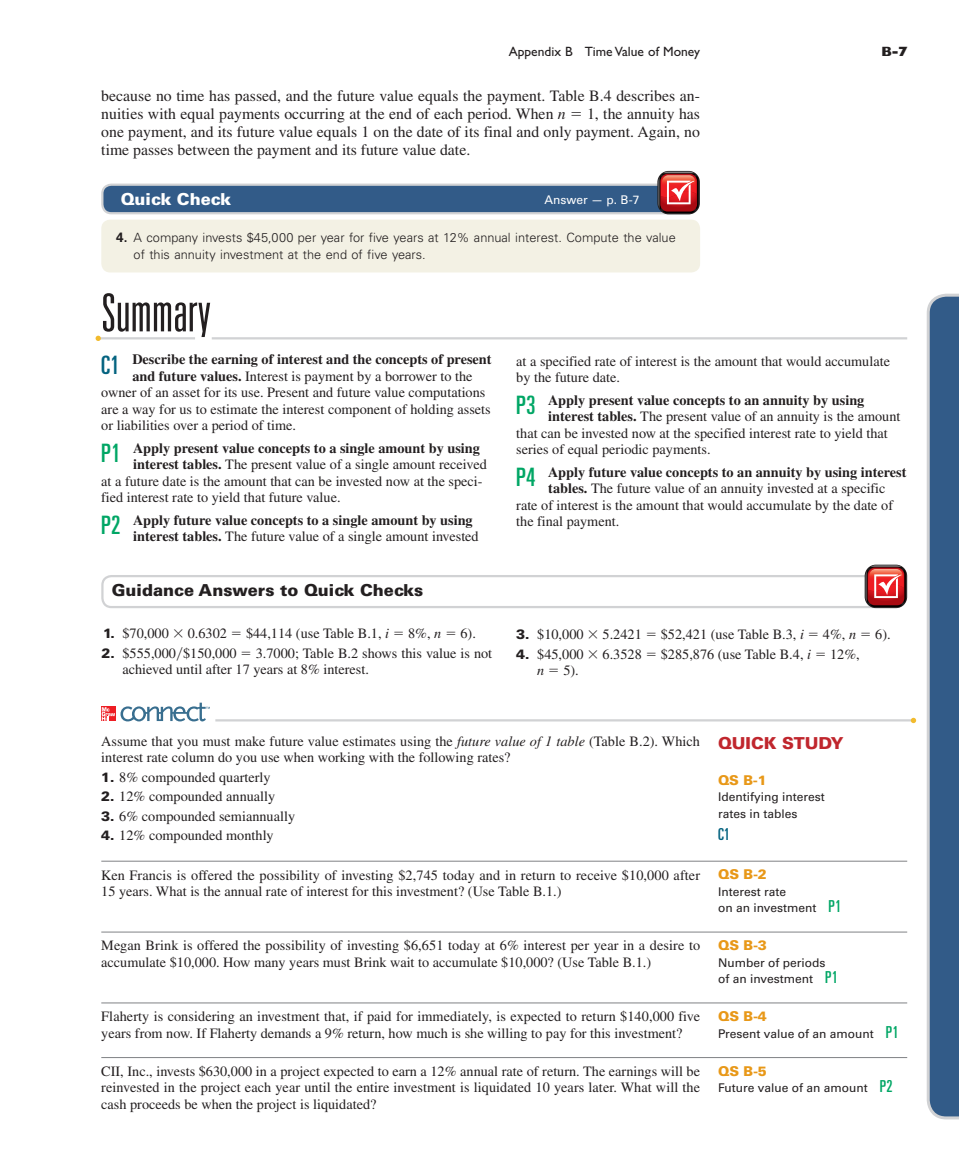
<style>
.page{position:relative;width:959px;height:1161px;background:#fff}
.page>*{position:absolute;margin:0;border:0;box-sizing:border-box;transform-origin:0 0}
.t1{font:300 ultra-condensed 52.5px "Univers LT Std";color:#231f20}
.t2{font:900 16.5px "Univers LT Std";color:#231f20}
.t3{font:900 16.5px "Univers LT Std";color:#fff}
.t4{font:900 16.5px "Univers LT Std";color:#c0262d}
.t5{font:ultra-condensed 16.5px "Univers LT Std";color:#046380}
.t6{font:15.75px/18px "Times LT Std";color:#231f20;text-align:justify}
.t7{font:14.25px/16.5px "Times LT Std";color:#231f20}
.t8{font:700 14.25px/16.5px "Times LT Std";color:#231f20}
.t9{font:13.5px "Gill Sans Std";color:#231f20}
.t10{font:900 13.5px "Univers LT Std";color:#e89818}
.t11{font:800 13.5px "Gill Sans Std";color:#231f20}
.t12{font:300 12.75px/16.5px "Univers LT Std";color:#231f20}
.t13{font:12px/16.5px "Univers LT Std";color:#231f20}
.t14{font:12px "Univers LT Std";color:#fff}
.s1{font-style:italic}
.s2{font-family:"Mathematical Pi OTF1"}
.s3{font-weight:700;font-size:13.5px}
.s4{font-family:"Univers LT Std";font-weight:400;font-stretch:ultra-condensed;font-size:25.35px;color:#046380}
.s5{font-weight:700}
.s6{font-family:"Univers LT Std";font-weight:400;font-stretch:ultra-condensed;font-size:25.35px;color:#00a665}
.s7{font-weight:400}
.s8{font-family:"Univers LT Std";font-weight:900;font-size:13.5px}
.s9{font-family:"Mathematical Pi OTF3"}
.s10{font-stretch:ultra-condensed;font-size:16.5px;color:#00a665}
</style>
<div class="page">
<svg style="left:926px;top:294px;width:32px;height:825px;background:#496d94"></svg>
<div style="left:101px;top:220px;width:599px;height:52px;background:#f3f1e4;border-radius:9px"></div>
<div style="left:102px;top:185px;width:596px;height:28px;background:#325b88;border-radius:9px"></div>
<div style="left:101px;top:184px;width:598px;height:30px;border:2px solid #d1d2d4;border-radius:9px"></div>
<svg style="left:657px;top:171px;width:43px;height:43px"></svg>
<svg style="left:658px;top:172px;width:41px;height:42px;background:#bb4c4d"></svg>
<hr style="left:99px;top:337px;width:96px;height:2px;background:#d1d2d4">
<hr style="left:212px;top:337px;width:695px;height:2px;background:#d1d2d4">
<svg style="left:96px;top:336px;width:5px;height:5px"></svg>
<div style="left:101px;top:575px;width:805px;height:33px;border:2px solid #d1d2d4;border-radius:9px"></div>
<svg style="left:864px;top:565px;width:43px;height:43px"></svg>
<svg style="left:865px;top:565px;width:41px;height:42px;background:#bc4d4d"></svg>
<hr style="left:215px;top:719px;width:699px;height:3px;background:#d1d2d4">
<svg style="left:101px;top:707px;width:1px;height:14px"></svg>
<svg style="left:102px;top:703px;width:108px;height:18px"></svg>
<svg style="left:910px;top:718px;width:6px;height:5px"></svg>
<hr style="left:101px;top:861px;width:806px;height:1px;background:#808285">
<hr style="left:101px;top:932px;width:806px;height:1px;background:#808285">
<hr style="left:101px;top:1003px;width:806px;height:1px;background:#808285">
<hr style="left:101px;top:1057px;width:806px;height:1px;background:#808285">
<p class="t9" style="left:509px;top:47px;width:193px">Appendix B Time Value of Money</p>
<p class="t11" style="left:881px;top:47px;width:27px">B-7</p>
<p class="t6" style="left:101px;top:88px;width:600px">because no time has passed, and the future value equals the payment. Table B.4 describes an&shy;nuities with equal payments occurring at the end of each period. When <span class="s1">n</span> <span class="s2">5</span> 1, the annuity has one payment, and its future value equals 1 on the date of its final and only payment. Again, no time passes between the payment and its future value date.</p>
<p class="t3" style="left:121px;top:192px;width:112px">Quick Check</p>
<p class="t14" style="left:544px;top:195px;width:96px">Answer — p. B-7</p>
<p class="t12" style="left:134px;top:230px;width:543px;text-indent:-17px"><span class="s3">4.</span> A company invests $45,000 per year for five years at 12% annual interest. Compute the value of this annuity investment at the end of five years.</p>
<h1 class="t1" style="left:101px;top:291px;width:111px">Summary</h1>
<p class="t8" style="left:101px;top:352px;width:392px"><span class="s4">C1</span> Describe the earning of interest and the concepts of present</p>
<p class="t7" style="left:132px;top:369px;width:342px"><span class="s5">and future values.</span> Interest is payment by a borrower to the</p>
<p class="t7" style="left:101px;top:385px;width:385px">owner of an asset for its use. Present and future value computations</p>
<p class="t7" style="left:101px;top:402px;width:391px">are a way for us to estimate the interest component of holding assets</p>
<p class="t7" style="left:101px;top:418px;width:196px">or liabilities over a period of time.</p>
<p class="t8" style="left:101px;top:441px;width:380px"><span class="s6">P1</span> Apply present value concepts to a single amount by using</p>
<p class="t7" style="left:133px;top:457px;width:355px"><span class="s5">interest tables.</span> The present value of a single amount received</p>
<p class="t7" style="left:101px;top:474px;width:383px">at a future date is the amount that can be invested now at the speci-</p>
<p class="t7" style="left:101px;top:490px;width:241px">fied interest rate to yield that future value.</p>
<p class="t8" style="left:133px;top:513px;width:347px;text-indent:-32px"><span class="s6">P2</span> Apply future value concepts to a single amount by using interest tables. <span class="s7">The future value of a single amount invested</span></p>
<p class="t2" style="left:112px;top:583px;width:313px">Guidance Answers to Quick Checks</p>
<p class="t7" style="left:103px;top:627px;width:374px"><span class="s8">1.</span> $70,000 <span class="s2">3</span> 0.6302 <span class="s2">5</span> $44,114 (use Table B.1, <span class="s1">i</span> <span class="s2">5</span> 8%, <span class="s1">n</span> <span class="s2">5</span> 6).</p>
<p class="t7" style="left:122px;top:646px;width:371px;text-indent:-21px"><span class="s8">2.</span> $555,000<span class="s9">y</span>$150,000 <span class="s2">5</span> 3.7000; Table B.2 shows this value is not achieved until after 17 years at 8% interest.</p>
<p class="t7" style="left:516px;top:354px;width:375px">at a specified rate of interest is the amount that would accumulate by the future date.</p>
<p class="t8" style="left:516px;top:393px;width:349px"><span class="s6">P3</span> Apply present value concepts to an annuity by using</p>
<p class="t7" style="left:548px;top:410px;width:354px"><span class="s5">interest tables.</span> The present value of an annuity is the amount</p>
<p class="t7" style="left:516px;top:426px;width:373px">that can be invested now at the specified interest rate to yield that</p>
<p class="t7" style="left:516px;top:443px;width:196px">series of equal periodic payments.</p>
<p class="t8" style="left:516px;top:465px;width:392px"><span class="s6">P4</span> Apply future value concepts to an annuity by using interest</p>
<p class="t7" style="left:548px;top:482px;width:338px"><span class="s5">tables.</span> The future value of an annuity invested at a specific</p>
<p class="t7" style="left:516px;top:498px;width:378px">rate of interest is the amount that would accumulate by the date of</p>
<p class="t7" style="left:516px;top:515px;width:105px">the final payment.</p>
<p class="t7" style="left:516px;top:628px;width:376px"><span class="s8">3.</span> $10,000 <span class="s2">3</span> 5.2421 <span class="s2">5</span> $52,421 (use Table B.3, <span class="s1">i</span> <span class="s2">5</span> 4%, <span class="s1">n</span> <span class="s2">5</span> 6).</p>
<p class="t7" style="left:537px;top:647px;width:324px;text-indent:-21px"><span class="s8">4.</span> $45,000 <span class="s2">3</span> 6.3528 <span class="s2">5</span> $285,876 (use Table B.4, <span class="s1">i</span> <span class="s2">5</span> 12%, <span class="s1">n</span> <span class="s2">5</span> 5).</p>
<p class="t7" style="left:101px;top:734px;width:600px">Assume that you must make future value estimates using the <span class="s1">future value of 1 table</span> (Table B.2). Which interest rate column do you use when working with the following rates?</p>
<p class="t7" style="left:101px;top:770px;width:171px"><span class="s8">1.</span> 8% compounded quarterly</p>
<p class="t7" style="left:101px;top:790px;width:175px"><span class="s8">2.</span> 12% compounded annually</p>
<p class="t7" style="left:101px;top:809px;width:195px"><span class="s8">3.</span> 6% compounded semiannually</p>
<p class="t7" style="left:101px;top:829px;width:174px"><span class="s8">4.</span> 12% compounded monthly</p>
<p class="t7" style="left:101px;top:868px;width:600px">Ken Francis is offered the possibility of investing $2,745 today and in return to receive $10,000 after<br>15 years. What is the annual rate of interest for this investment? (Use Table B.1.)</p>
<p class="t4" style="left:718px;top:736px;width:127px">QUICK STUDY</p>
<p class="t10" style="left:718px;top:774px;width:50px">QS B-1</p>
<p class="t13" style="left:718px;top:789px;width:108px">Identifying interest rates in tables</p>
<p class="t5" style="left:718px;top:827px;width:13px">C1</p>
<p class="t10" style="left:718px;top:869px;width:50px">QS B-2</p>
<p class="t13" style="left:718px;top:884px;width:124px">Interest rate<br>on an investment <span class="s10">P1</span></p>
<p class="t7" style="left:101px;top:939px;width:600px">Megan Brink is offered the possibility of investing $6,651 today at 6% interest per year in a desire to accumulate $10,000. How many years must Brink wait to accumulate $10,000? (Use Table B.1.)</p>
<p class="t10" style="left:718px;top:940px;width:50px">QS B-3</p>
<p class="t13" style="left:718px;top:955px;width:121px">Number of periods of an investment <span class="s10">P1</span></p>
<p class="t7" style="left:101px;top:1010px;width:600px">Flaherty is considering an investment that, if paid for immediately, is expected to return $140,000 five years from now. If Flaherty demands a 9% return, how much is she willing to pay for this investment?</p>
<p class="t10" style="left:718px;top:1011px;width:50px">QS B-4</p>
<p class="t13" style="left:718px;top:1026px;width:182px">Present value of an amount <span class="s10">P1</span></p>
<p class="t7" style="left:101px;top:1064px;width:600px;text-align:justify">CII, Inc., invests $630,000 in a project expected to earn a 12% annual rate of return. The earnings will be reinvested in the project each year until the entire investment is liquidated 10 years later. What will the cash proceeds be when the project is liquidated?</p>
<p class="t10" style="left:718px;top:1065px;width:50px">QS B-5</p>
<p class="t13" style="left:718px;top:1080px;width:176px">Future value of an amount <span class="s10">P2</span></p>
</div>
